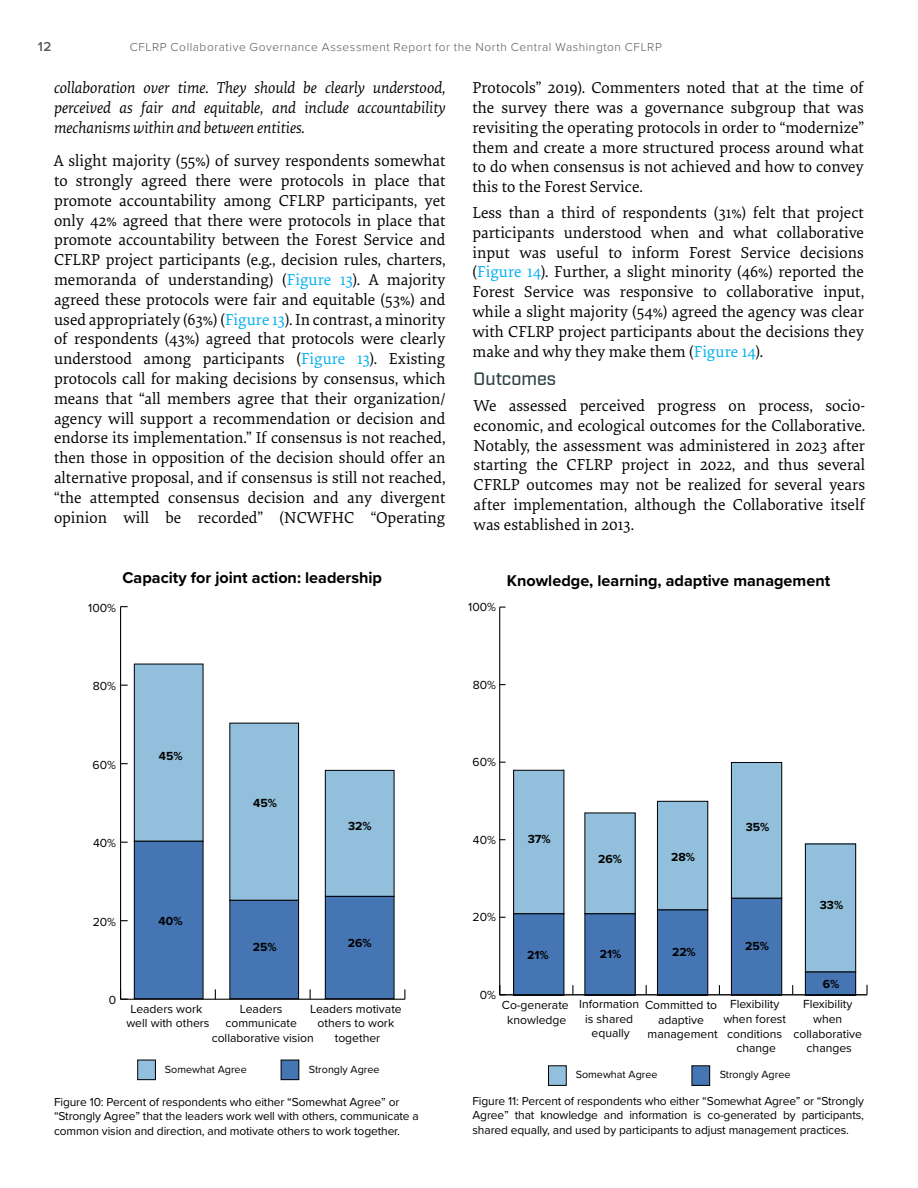
<style>
.page{position:relative;width:918px;height:1188px;background:#fff}
.page>*{position:absolute;margin:0;border:0;box-sizing:border-box;transform-origin:0 0}
.t1{font:500 18px "Industry";color:#2d4245}
.t2{font:16.5px/19.8px "Elena";color:#000;text-align:justify}
.t3{font:italic 16.5px/19.8px "Elena";color:#000;text-align:justify}
.t4{font:700 16.2px "Proxima Nova";color:#000}
.t5{font:600 13.5px "Proxima Nova";color:#58595b}
.t6{font:12.15px/14.5px "Proxima Nova";color:#000;text-align:center}
.t7{font:700 12.15px "Proxima Nova";color:#000}
.t8{font:12px/14.4px "Proxima Nova";letter-spacing:-.01em;color:#000}
.t9{font:300 12px "Proxima Nova";letter-spacing:.045em;color:#58595b}
.t10{font:10.8px "Proxima Nova";color:#000}
.s1{color:#00aeef}
</style>
<div class="page">
<div style="left:134px;top:664px;width:69px;height:177px;background:#92bfdb"></div>
<div style="left:134px;top:664px;width:69px;height:177px;border:1px solid #000"></div>
<div style="left:230px;top:723px;width:69px;height:177px;background:#92bfdb"></div>
<div style="left:230px;top:723px;width:69px;height:177px;border:1px solid #000"></div>
<div style="left:325px;top:770px;width:69px;height:126px;background:#92bfdb"></div>
<div style="left:325px;top:770px;width:69px;height:127px;border:1px solid #000"></div>
<div style="left:134px;top:841px;width:69px;height:158px;background:#4675b4"></div>
<div style="left:134px;top:841px;width:69px;height:158px;border:1px solid #000"></div>
<div style="left:230px;top:900px;width:69px;height:99px;background:#4675b4"></div>
<div style="left:230px;top:900px;width:69px;height:99px;border:1px solid #000"></div>
<div style="left:325px;top:896px;width:69px;height:103px;background:#4675b4"></div>
<div style="left:325px;top:896px;width:69px;height:103px;border:1px solid #000"></div>
<hr style="left:121px;top:999px;width:284px;height:1px;background:#000">
<hr style="left:120px;top:607px;width:1px;height:392px;background:#000">
<svg style="left:120px;top:989px;width:8px;height:11px"></svg>
<div style="left:138px;top:1060px;width:17px;height:20px;background:#92bfdb"></div>
<div style="left:138px;top:1060px;width:18px;height:20px;border:1px solid #000"></div>
<div style="left:281px;top:1060px;width:18px;height:20px;background:#4675b4"></div>
<div style="left:514px;top:770px;width:50px;height:144px;background:#92bfdb"></div>
<div style="left:513px;top:770px;width:51px;height:144px;border:1px solid #000"></div>
<div style="left:585px;top:813px;width:50px;height:101px;background:#92bfdb"></div>
<div style="left:657px;top:801px;width:51px;height:109px;background:#92bfdb"></div>
<div style="left:657px;top:801px;width:51px;height:109px;border:1px solid #000"></div>
<div style="left:731px;top:762px;width:51px;height:136px;background:#92bfdb"></div>
<div style="left:731px;top:762px;width:51px;height:136px;border:1px solid #000"></div>
<div style="left:805px;top:844px;width:51px;height:128px;background:#92bfdb"></div>
<div style="left:805px;top:844px;width:51px;height:128px;border:1px solid #000"></div>
<div style="left:514px;top:914px;width:50px;height:81px;background:#4675b4"></div>
<div style="left:513px;top:914px;width:51px;height:81px;border:1px solid #000"></div>
<div style="left:585px;top:914px;width:50px;height:81px;background:#4675b4"></div>
<div style="left:657px;top:910px;width:51px;height:85px;background:#4675b4"></div>
<div style="left:657px;top:910px;width:51px;height:85px;border:1px solid #000"></div>
<div style="left:731px;top:898px;width:51px;height:97px;background:#4675b4"></div>
<div style="left:731px;top:898px;width:51px;height:97px;border:1px solid #000"></div>
<div style="left:805px;top:972px;width:51px;height:23px;background:#4675b4"></div>
<div style="left:805px;top:972px;width:51px;height:23px;border:1px solid #000"></div>
<hr style="left:500px;top:994px;width:367px;height:1px;background:#000">
<hr style="left:499px;top:607px;width:1px;height:388px;background:#000">
<div style="left:549px;top:1066px;width:17px;height:19px;background:#92bfdb"></div>
<div style="left:548px;top:1066px;width:18px;height:20px;border:1px solid #000"></div>
<div style="left:692px;top:1066px;width:18px;height:19px;background:#4675b4"></div>
<div style="left:692px;top:1066px;width:18px;height:20px;border:1px solid #000"></div>
<svg style="left:866px;top:985px;width:2px;height:9px"></svg>
<p class="t5" style="left:38px;top:37px;width:15px">12</p>
<p class="t9" style="left:130px;top:38px;width:534px">CFLRP Collaborative Governance Assessment Report for the North Central Washington CFLRP</p>
<p class="t3" style="left:54px;top:77px;width:393px">collaboration over time. They should be clearly understood, perceived as fair and equitable, and include accountability mechanisms within and between entities.</p>
<p class="t2" style="left:54px;top:150px;width:393px">A slight majority (55%) of survey respondents somewhat to strongly agreed there were protocols in place that promote accountability among CFLRP participants, yet only 42% agreed that there were protocols in place that promote accountability between the Forest Service and CFLRP project participants (e.g., decision rules, charters, memoranda of understanding) (<span class="s1">Figure 13</span>). A majority agreed these protocols were fair and equitable (53%) and used appropriately (63%) (<span class="s1">Figure 13</span>). In contrast, a minority of respondents (43%) agreed that protocols were clearly understood among participants (<span class="s1">Figure 13</span>). Existing protocols call for making decisions by consensus, which means that “all members agree that their organization/ agency will support a recommendation or decision and endorse its implementation.” If consensus is not reached, then those in opposition of the decision should offer an alternative proposal, and if consensus is still not reached, “the attempted consensus decision and any divergent opinion will be recorded” (NCWFHC “Operating</p>
<p class="t2" style="left:473px;top:77px;width:393px">Protocols” 2019). Commenters noted that at the time of the survey there was a governance subgroup that was revisiting the operating protocols in order to “modernize” them and create a more structured process around what to do when consensus is not achieved and how to convey this to the Forest Service.</p>
<p class="t2" style="left:472px;top:202px;width:393px">Less than a third of respondents (31%) felt that project participants understood when and what collaborative input was useful to inform Forest Service decisions (<span class="s1">Figure 14</span>). Further, a slight minority (46%) reported the Forest Service was responsive to collaborative input, while a slight majority (54%) agreed the agency was clear with CFLRP project participants about the decisions they make and why they make them (<span class="s1">Figure 14</span>).</p>
<p class="t1" style="left:474px;top:368px;width:84px">Outcomes</p>
<p class="t2" style="left:474px;top:395px;width:393px">We assessed perceived progress on process, socio&shy;economic, and ecological outcomes for the Collaborative.<br>Notably, the assessment was administered in 2023 after starting the CFLRP project in 2022, and thus several CFRLP outcomes may not be realized for several years after implementation, although the Collaborative itself was established in 2013.</p>
<p class="t4" style="left:122px;top:565px;width:261px">Capacity for joint action: leadership</p>
<p class="t4" style="left:507px;top:569px;width:325px">Knowledge, learning, adaptive management</p>
<p class="t6" style="left:88px;top:600px;width:29px">100%</p>
<p class="t6" style="left:468px;top:599px;width:29px">100%</p>
<p class="t6" style="left:93px;top:678px;width:25px">80%</p>
<p class="t6" style="left:473px;top:677px;width:25px">80%</p>
<p class="t6" style="left:93px;top:757px;width:25px">60%</p>
<p class="t7" style="left:159px;top:747px;width:25px">45%</p>
<p class="t6" style="left:473px;top:754px;width:25px">60%</p>
<p class="t7" style="left:253px;top:794px;width:25px">45%</p>
<p class="t7" style="left:348px;top:817px;width:25px">32%</p>
<p class="t7" style="left:746px;top:818px;width:25px">35%</p>
<p class="t6" style="left:93px;top:835px;width:25px">40%</p>
<p class="t6" style="left:473px;top:832px;width:25px">40%</p>
<p class="t7" style="left:528px;top:830px;width:24px">37%</p>
<p class="t7" style="left:598px;top:850px;width:25px">26%</p>
<p class="t7" style="left:671px;top:848px;width:25px">28%</p>
<p class="t7" style="left:820px;top:896px;width:25px">33%</p>
<p class="t6" style="left:93px;top:914px;width:25px">20%</p>
<p class="t7" style="left:159px;top:912px;width:25px">40%</p>
<p class="t6" style="left:473px;top:909px;width:25px">20%</p>
<p class="t7" style="left:253px;top:938px;width:25px">25%</p>
<p class="t7" style="left:348px;top:934px;width:25px">26%</p>
<p class="t7" style="left:527px;top:946px;width:23px">21%</p>
<p class="t7" style="left:600px;top:945px;width:23px">21%</p>
<p class="t7" style="left:672px;top:943px;width:25px">22%</p>
<p class="t7" style="left:745px;top:937px;width:25px">25%</p>
<p class="t7" style="left:823px;top:974px;width:18px">6%</p>
<p class="t6" style="left:109px;top:992px;width:9px">0</p>
<p class="t6" style="left:126px;top:1001px;width:85px">Leaders work well with others</p>
<p class="t6" style="left:212px;top:1001px;width:104px">Leaders communicate collaborative vision</p>
<p class="t6" style="left:310px;top:1001px;width:93px">Leaders motivate others to work together</p>
<p class="t6" style="left:480px;top:987px;width:18px">0%</p>
<p class="t6" style="left:502px;top:997px;width:68px">Co-generate knowledge</p>
<p class="t6" style="left:579px;top:996px;width:62px">Information is shared equally</p>
<p class="t6" style="left:723px;top:997px;width:64px">Flexibility when forest conditions change</p>
<p class="t6" style="left:645px;top:997px;width:74px">Committed to adaptive management</p>
<p class="t6" style="left:794px;top:997px;width:70px">Flexibility when collaborative changes</p>
<p class="t10" style="left:165px;top:1061px;width:83px">Somewhat Agree</p>
<p class="t10" style="left:309px;top:1061px;width:72px">Strongly Agree</p>
<p class="t10" style="left:576px;top:1067px;width:83px">Somewhat Agree</p>
<p class="t10" style="left:720px;top:1067px;width:72px">Strongly Agree</p>
<p class="t8" style="left:54px;top:1094px;width:366px">Figure 10: Percent of respondents who either “Somewhat Agree” or “Strongly Agree” that the leaders work well with others, communicate a common vision and direction, and motivate others to work together.</p>
<p class="t8" style="left:472px;top:1093px;width:393px;text-align:justify">Figure 11: Percent of respondents who either “Somewhat Agree” or “Strongly Agree” that knowledge and information is co-generated by participants, shared equally, and used by participants to adjust management practices.</p>
</div>
